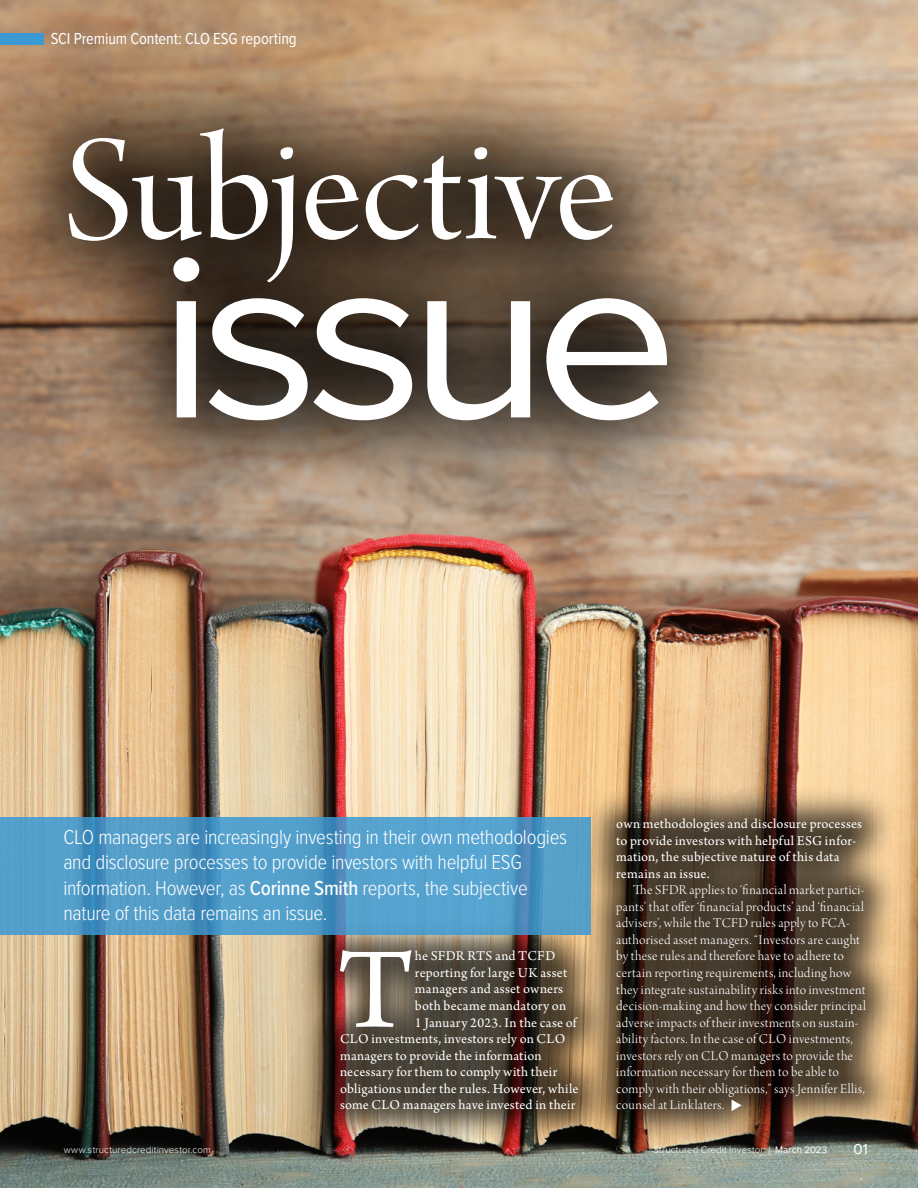
<style>
.page{position:relative;width:918px;height:1188px;background:#fff}
.page>*{position:absolute;margin:0;border:0;box-sizing:border-box;transform-origin:0 0}
.t1{font:240.75px "Proxima Nova";letter-spacing:-.06em;color:#fff;scale:1.07 1}
.t2{font:159.3px "Arno Pro Display";letter-spacing:-.015em;color:#fff}
.t3{font:121.35px "Arno Pro";color:#fff}
.t4{font:300 21px/25.5px "Proxima Nova Cond";letter-spacing:-.015em;color:#fff}
.t5{font:16.5px "Proxima Nova Cond";letter-spacing:-.01em;color:#fff}
.t6{font:15px "Proxima Nova";color:#fff}
.t7{font:14.25px/16.5px "Arno Pro Light Display";letter-spacing:.025em;color:#fff}
.t8{font:14.25px/16.5px "Arno Pro";letter-spacing:.015em;color:#fff}
.t9{font:300 9.75px "Proxima Nova";letter-spacing:.015em;color:#fff}
.s1{font-weight:500}
.s2{font-weight:400}
</style>
<div class="page">
<img style="left:0;top:0;width:918px;height:1188px">
<div style="left:581px;top:782px;width:321px;height:363px;background:#000;opacity:.7"></div>
<div style="left:305px;top:914px;width:309px;height:234px;background:#000;opacity:.7"></div>
<div style="left:0;top:33px;width:764px;height:485px;background:#000;opacity:.8"></div>
<svg style="left:0;top:817px;width:591px;height:118px;background:#509cc8"></svg>
<svg style="left:732px;top:1100px;width:10px;height:11px"></svg>
<div style="left:0;top:33px;width:43px;height:11px;background:#3b99d4"></div>
<p class="t5" style="left:51px;top:27px;width:248px">SCI Premium Content: CLO ESG reporting</p>
<h2 class="t2" style="left:63px;top:104px;width:554px">Subjective</h2>
<h1 class="t1" style="left:157px;top:158px;width:489px">issue</h1>
<h3 class="t4" style="left:63px;top:823px;width:505px">CLO managers are increasingly investing in their own methodologies and disclosure processes to provide investors with helpful ESG information. However, as <span class="s1">Corinne Smith</span> reports, the subjective nature of this data remains an issue.</h3>
<h3 class="t3" style="left:337px;top:921px;width:79px">T</h3>
<p class="t8" style="left:415px;top:949px;width:142px">he SFDR RTS and TCFD</p>
<p class="t8" style="left:415px;top:965px;width:154px">reporting for large UK asset</p>
<p class="t8" style="left:415px;top:982px;width:150px">managers and asset owners</p>
<p class="t8" style="left:415px;top:998px;width:153px">both became mandatory on</p>
<p class="t8" style="left:415px;top:1015px;width:163px">1 January 2023. In the case of</p>
<p class="t8" style="left:340px;top:1031px;width:227px">CLO investments, investors rely on CLO</p>
<p class="t8" style="left:340px;top:1048px;width:203px">managers to provide the information</p>
<p class="t8" style="left:340px;top:1064px;width:219px">necessary for them to comply with their</p>
<p class="t8" style="left:340px;top:1081px;width:240px">obligations under the rules. However, while</p>
<p class="t8" style="left:340px;top:1098px;width:237px">some CLO managers have invested in their</p>
<p class="t8" style="left:616px;top:816px;width:247px">own methodologies and disclosure processes to provide investors with helpful ESG infor&shy;mation, the subjective nature of this data remains an issue.</p>
<p class="t7" style="left:616px;top:883px;width:251px;text-indent:17px">The SFDR applies to ‘financial market partici&shy;pants’ that offer ‘financial products’ and ‘financial advisers’, while the TCFD rules apply to FCA&shy;authorised asset managers. “Investors are caught by these rules and therefore have to adhere to certain reporting requirements, including how they integrate sustainability risks into investment decision-making and how they consider principal adverse impacts of their investments on sustain&shy;ability factors. In the case of CLO investments, investors rely on CLO managers to provide the information necessary for them to be able to comply with their obligations,” says Jennifer Ellis, counsel at Linklaters.</p>
<p class="t9" style="left:64px;top:1143px;width:149px">www.structuredcreditinvestor.com</p>
<p class="t9" style="left:654px;top:1143px;width:175px">Structured Credit Investor | <span class="s2">March 2023</span></p>
<p class="t6" style="left:853px;top:1138px;width:16px">01</p>
</div>
